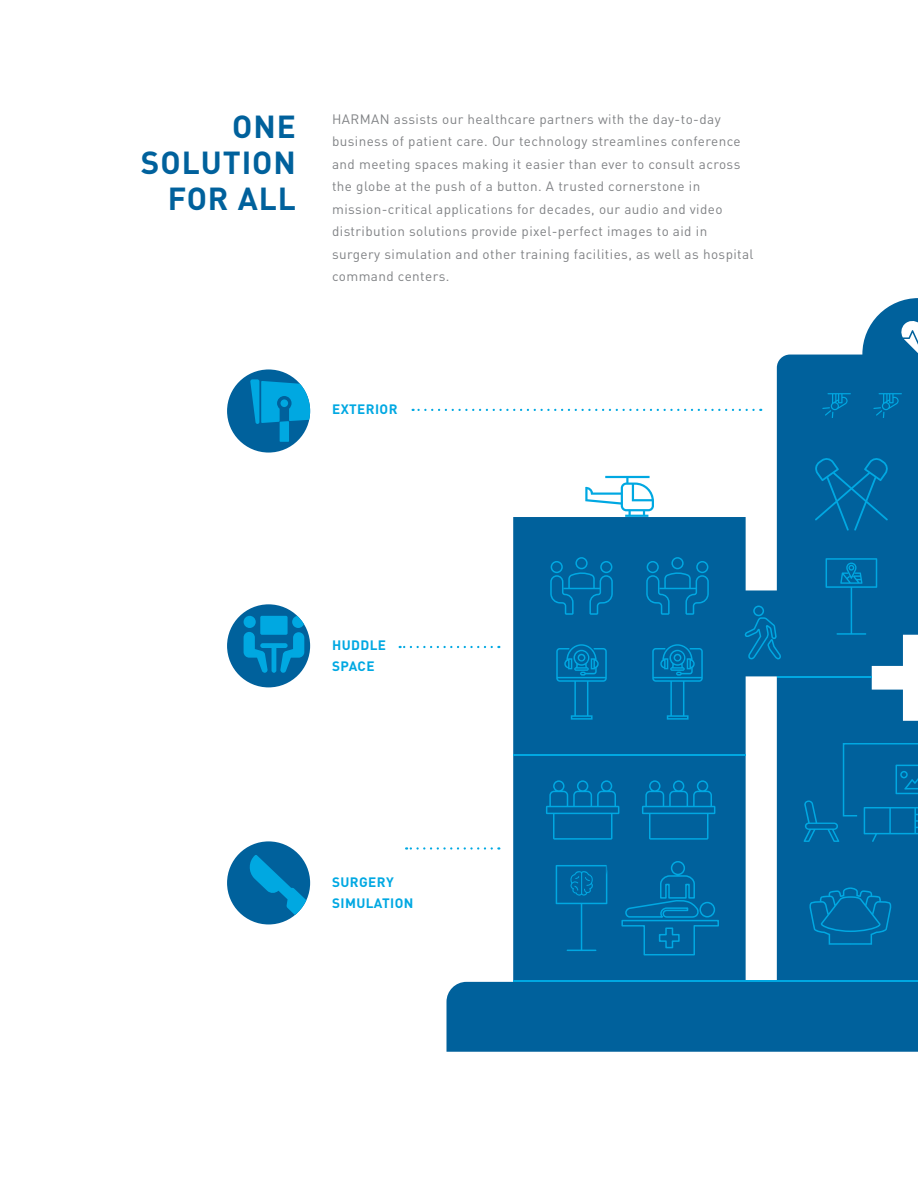
<style>
.page{position:relative;width:918px;height:1188px;background:#fff}
.page>*{position:absolute;margin:0;border:0;box-sizing:border-box;transform-origin:0 0}
.t1{font:700 31.5px/36px "DIN";letter-spacing:.03em;color:#00619c;text-align:right}
.t2{font:13.5px/22.5px "DIN";letter-spacing:.03em;color:#808285}
.t3{font:700 13.5px/21px "DIN";letter-spacing:.03em;color:#00a8e2}
</style>
<div class="page">
<svg style="left:447px;top:298px;width:471px;height:754px;fill:#00619c"></svg>
<hr style="left:513px;top:980px;width:405px;height:2px;background:#00a8e2">
<hr style="left:513px;top:754px;width:233px;height:2px;background:#00a8e2">
<svg style="left:809px;top:887px;width:83px;height:58px;background:#006aa5"></svg>
<svg style="left:556px;top:644px;width:51px;height:76px;background:#006faa"></svg>
<svg style="left:652px;top:644px;width:51px;height:76px;background:#006faa"></svg>
<svg style="left:546px;top:780px;width:73px;height:60px;background:#006ca7"></svg>
<svg style="left:642px;top:780px;width:73px;height:60px;background:#006ca7"></svg>
<svg style="left:550px;top:557px;width:63px;height:58px;background:#006ca7"></svg>
<svg style="left:646px;top:557px;width:63px;height:58px;background:#006ca7"></svg>
<svg style="left:621px;top:860px;width:99px;height:96px;background:#0069a4"></svg>
<svg style="left:556px;top:865px;width:51px;height:86px;background:#0068a3"></svg>
<svg style="left:804px;top:822px;width:114px;height:20px;background:#006ba6"></svg>
<svg style="left:873px;top:393px;width:29px;height:25px"></svg>
<svg style="left:822px;top:393px;width:29px;height:25px"></svg>
<svg style="left:815px;top:457px;width:74px;height:74px;background:#0069a4"></svg>
<svg style="left:585px;top:476px;width:69px;height:41px"></svg>
<svg style="left:744px;top:543px;width:174px;height:279px"></svg>
<svg style="left:900px;top:320px;width:18px;height:34px"></svg>
<div style="left:227px;top:841px;width:83px;height:83px;background:#00619c;border-radius:50%"></div>
<svg style="left:248px;top:855px;width:62px;height:69px"></svg>
<svg style="left:406px;top:847px;width:86px;height:3px"></svg>
<svg style="left:400px;top:646px;width:92px;height:2px"></svg>
<svg style="left:413px;top:409px;width:341px;height:2px"></svg>
<div style="left:227px;top:369px;width:83px;height:84px;background:#00619c;border-radius:50%"></div>
<svg style="left:250px;top:379px;width:60px;height:63px"></svg>
<div style="left:227px;top:604px;width:83px;height:83px;background:#00619c;border-radius:50%"></div>
<svg style="left:244px;top:616px;width:60px;height:57px"></svg>
<div style="left:260px;top:616px;width:28px;height:19px;background:#00a8e1;border-radius:2px"></div>
<p class="t1" style="left:141px;top:108px;width:156px">ONE<br>SOLUTION<br>FOR ALL</p>
<p class="t2" style="left:332px;top:107px;width:423px">HARMAN assists our healthcare partners with the day-to-day business of patient care. Our technology streamlines conference and meeting spaces making it easier than ever to consult across the globe at the push of a button. A trusted cornerstone in mission-critical applications for decades, our audio and video distribution solutions provide pixel-perfect images to aid in surgery simulation and other training facilities, as well as hospital command centers.</p>
<p class="t3" style="left:332px;top:398px;width:67px">EXTERIOR</p>
<p class="t3" style="left:332px;top:634px;width:56px">HUDDLE<br>SPACE</p>
<p class="t3" style="left:332px;top:871px;width:83px">SURGERY<br>SIMULATION</p>
</div>
